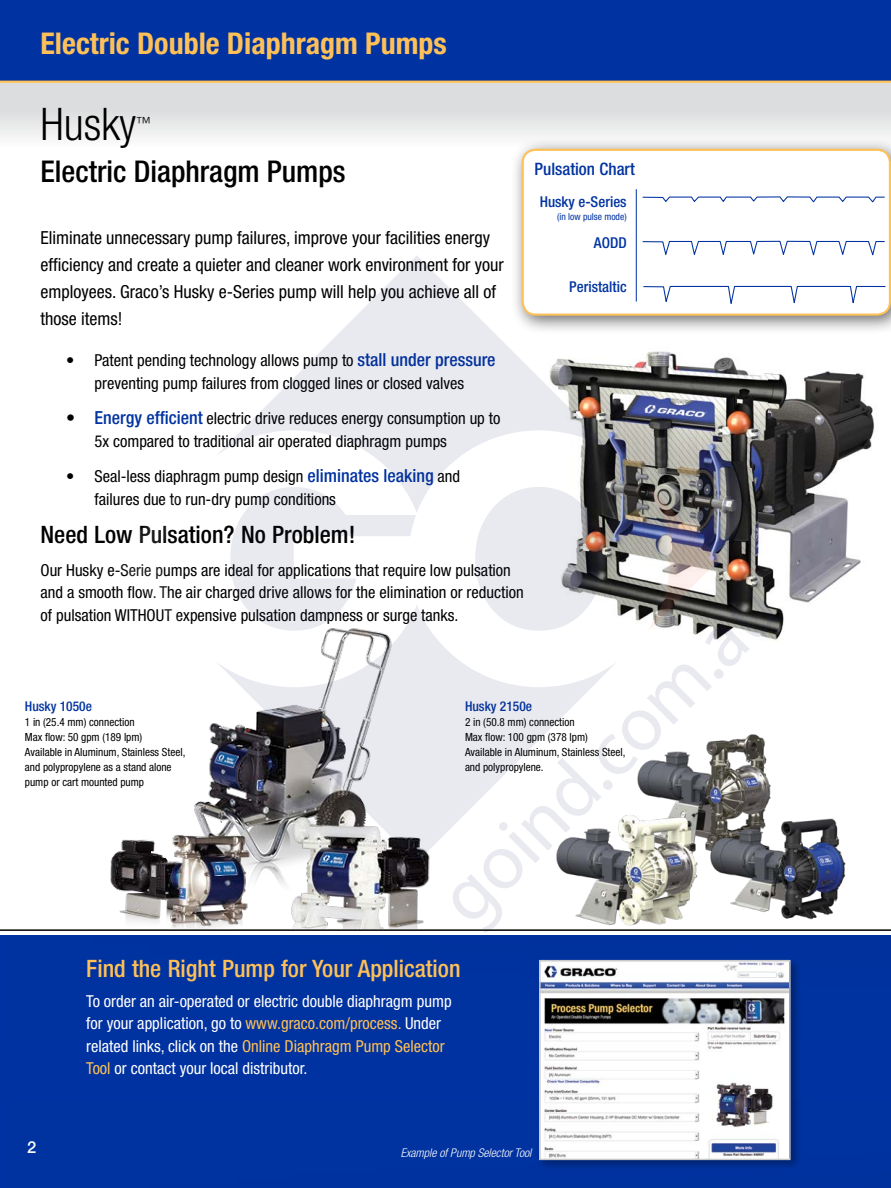
<style>
.page{position:relative;width:891px;height:1188px;background:#fff}
.page>*{position:absolute;margin:0;border:0;box-sizing:border-box;transform-origin:0 0}
.t1{font:300 condensed 45px "Helvetica Neue LT Std";color:#000}
.t2{font:700 condensed 30px "Helvetica Neue LT Std";color:#fec057}
.t3{font:500 condensed 30px "Helvetica Neue LT Std";color:#000}
.t4{font:500 condensed 24px "Helvetica Neue LT Std";color:#fec057}
.t5{font:500 condensed 24px "Helvetica Neue LT Std";color:#000}
.t6{font:condensed 18px/27px "Helvetica Neue LT Std";color:#000}
.t7{font:500 condensed 17.1px "Helvetica Neue LT Std";color:#0033a1}
.t8{font:condensed 16.5px/22.5px "Helvetica Neue LT Std";color:#000}
.t9{font:condensed 16.5px/22.5px "Helvetica Neue LT Std";color:#fff}
.t10{font:500 16.5px "Helvetica Neue LT Std";color:#fff}
.t11{font:300 condensed 15.45px "Helvetica Neue LT Std";color:#000}
.t12{font:500 condensed 15px "Helvetica Neue LT Std";color:#0033a1}
.t13{font:500 condensed 13.5px "Helvetica Neue LT Std";color:#0033a1}
.t14{font:italic 300 condensed 12px "Helvetica Neue LT Std";color:#fff}
.t15{font:condensed 11.25px/15px "Helvetica Neue LT Std";color:#000}
.t16{font:condensed 9.6px "Helvetica Neue LT Std";color:#0033a1}
.s1{font-weight:500;font-size:18px;color:#0033a1}
.s2{font-weight:500;font-size:18px}
.s3{color:#fec057}
</style>
<div class="page">
<div style="left:0;top:83px;width:891px;height:64px;background:linear-gradient(to bottom,#d3d5d6,#f6f7f7)"></div>
<div style="left:0;top:935px;width:891px;height:253px;background:#0032a0"></div>
<div style="left:0;top:0;width:891px;height:81px;background:#0033a1"></div>
<hr style="left:0;top:929px;width:891px;height:2px;background:#000">
<hr style="left:0;top:81px;width:891px;height:2px;background:#fec057">
<div style="left:511px;top:138px;width:380px;height:197px;background:#000;opacity:.59"></div>
<div style="left:523px;top:150px;width:367px;height:165px;background:#fff;border-radius:13px"></div>
<div style="left:522px;top:149px;width:369px;height:167px;border:2px solid #fec057;border-radius:13px"></div>
<hr style="left:636px;top:189px;width:1px;height:113px;background:#0033a1">
<svg style="left:643px;top:285px;width:244px;height:24px"></svg>
<svg style="left:642px;top:240px;width:243px;height:16px"></svg>
<svg style="left:642px;top:196px;width:243px;height:7px"></svg>
<div style="left:537px;top:957px;width:265px;height:215px;background:#000;opacity:.3"></div>
<img style="left:541px;top:962px;width:248px;height:196px">
<div style="left:539px;top:960px;width:252px;height:200px;border:1px solid #c7c8ca"></div>
<img style="left:617px;top:351px;width:257px;height:284px">
<img style="left:780px;top:818px;width:66px;height:102px">
<img style="left:110px;top:723px;width:320px;height:205px">
<svg style="left:217px;top:255px;width:400px;height:258px"></svg>
<svg style="left:215px;top:605px;width:235px;height:257px"></svg>
<svg style="left:230px;top:487px;width:186px;height:144px"></svg>
<svg style="left:450px;top:485px;width:330px;height:448px"></svg>
<h2 class="t2" style="left:40px;top:26px;width:408px">Electric Double Diaphragm Pumps</h2>
<h1 class="t1" style="left:40px;top:98px;width:97px">Husky</h1>
<p class="t11" style="left:136px;top:114px;width:17px">™</p>
<h2 class="t3" style="left:40px;top:154px;width:307px">Electric Diaphragm Pumps</h2>
<p class="t6" style="left:40px;top:224px;width:465px">Eliminate unnecessary pump failures, improve your facilities energy efficiency and create a quieter and cleaner work environment for your employees. Graco’s Husky e-Series pump will help you achieve all of those items!</p>
<p class="t8" style="left:66px;top:349px;width:431px;text-align:center">• Patent pending technology allows pump to <span class="s1">stall under pressure </span>preventing pump failures from clogged lines or closed valves</p>
<p class="t8" style="left:95px;top:407px;width:408px;text-indent:-29px"><span class="s2">•</span> <span class="s1">Energy efficient</span> electric drive reduces energy consumption up to<br>5x compared to traditional air operated diaphragm pumps</p>
<p class="t8" style="left:95px;top:465px;width:367px;text-indent:-28px">• Seal-less diaphragm pump design <span class="s1">eliminates leaking</span> and failures due to run-dry pump conditions</p>
<h3 class="t5" style="left:40px;top:520px;width:316px">Need Low Pulsation? No Problem!</h3>
<p class="t8" style="left:40px;top:559px;width:485px">Our Husky e-Serie pumps are ideal for applications that require low pulsation and a smooth flow. The air charged drive allows for the elimination or reduction of pulsation WITHOUT expensive pulsation dampness or surge tanks.</p>
<p class="t7" style="left:535px;top:158px;width:102px">Pulsation Chart</p>
<p class="t12" style="left:540px;top:193px;width:88px">Husky e-Series</p>
<p class="t16" style="left:557px;top:211px;width:71px">(in low pulse mode)</p>
<p class="t12" style="left:594px;top:233px;width:34px">AODD</p>
<p class="t12" style="left:569px;top:278px;width:59px">Peristaltic</p>
<p class="t13" style="left:25px;top:698px;width:69px">Husky 1050e</p>
<p class="t15" style="left:25px;top:714px;width:162px">1 in (25.4 mm) connection<br>Max flow: 50 gpm (189 lpm)<br>Available in Aluminum, Stainless Steel, and polypropylene as a stand alone pump or cart mounted pump</p>
<p class="t13" style="left:465px;top:698px;width:69px">Husky 2150e</p>
<p class="t15" style="left:465px;top:714px;width:162px">2 in (50.8 mm) connection<br>Max flow: 100 gpm (378 lpm)<br>Available in Aluminum, Stainless Steel, and polypropylene.</p>
<h3 class="t4" style="left:86px;top:954px;width:376px">Find the Right Pump for Your Application</h3>
<p class="t10" style="left:27px;top:1137px;width:11px">2</p>
<p class="t9" style="left:86px;top:990px;width:367px">To order an air-operated or electric double diaphragm pump for your application, go to <span class="s3">www.graco.com/process.</span> Under related links, click on the <span class="s3">Online Diaphragm Pump Selector Tool</span> or contact your local distributor.</p>
<p class="t14" style="left:401px;top:1145px;width:132px">Example of Pump Selector Tool</p>
</div>
